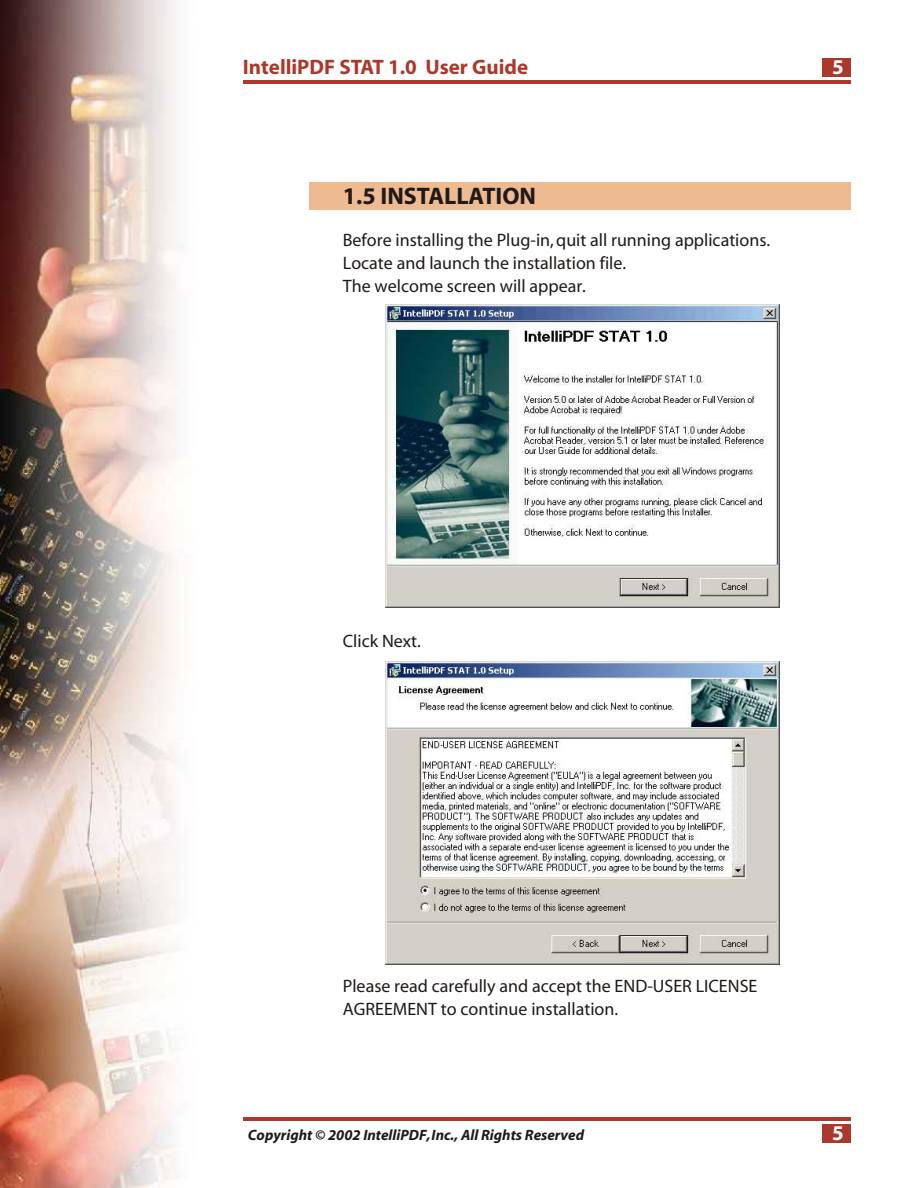
<style>
.page{position:relative;width:918px;height:1188px;background:#fff}
.page>*{position:absolute;margin:0;border:0;box-sizing:border-box;transform-origin:0 0}
.t1{font:700 24px "Myriad";color:#1f1a17}
.t2{font:700 21px "Myriad";color:#ab382b}
.t3{font:700 21px "Myriad";color:#fff}
.t4{font:18px/23.4px "Myriad";color:#1f1a17}
.t5{font:italic 700 15px "Myriad";color:#1f1a17}
</style>
<div class="page">
<div style="left:309px;top:183px;width:542px;height:27px;background:#edba91"></div>
<div style="left:822px;top:58px;width:29px;height:19px;background:#ab382b"></div>
<hr style="left:243px;top:81px;width:608px;height:3px;background:#ab382b">
<div style="left:822px;top:1124px;width:29px;height:19px;background:#ab382b"></div>
<hr style="left:243px;top:1117px;width:608px;height:3px;background:#ab382b">
<img style="left:0;top:0;width:178px;height:1188px">
<img style="left:386px;top:305px;width:393px;height:302px">
<img style="left:386px;top:662px;width:393px;height:302px">
<p class="t2" style="left:243px;top:58px;width:287px">IntelliPDF STAT 1.0 User Guide</p>
<p class="t3" style="left:832px;top:58px;width:13px">5</p>
<h1 class="t1" style="left:343px;top:186px;width:195px">1.5 INSTALLATION</h1>
<p class="t4" style="left:343px;top:230px;width:429px">Before installing the Plug-in, quit all running applications.<br>Locate and launch the installation file.<br>The welcome screen will appear.</p>
<p class="t4" style="left:343px;top:631px;width:80px">Click Next.</p>
<p class="t4" style="left:343px;top:976px;width:416px">Please read carefully and accept the END-USER LICENSE<br>AGREEMENT to continue installation.</p>
<p class="t5" style="left:248px;top:1129px;width:338px">Copyright © 2002 IntelliPDF,Inc., All Rights Reserved</p>
<p class="t3" style="left:832px;top:1124px;width:13px">5</p>
</div>
